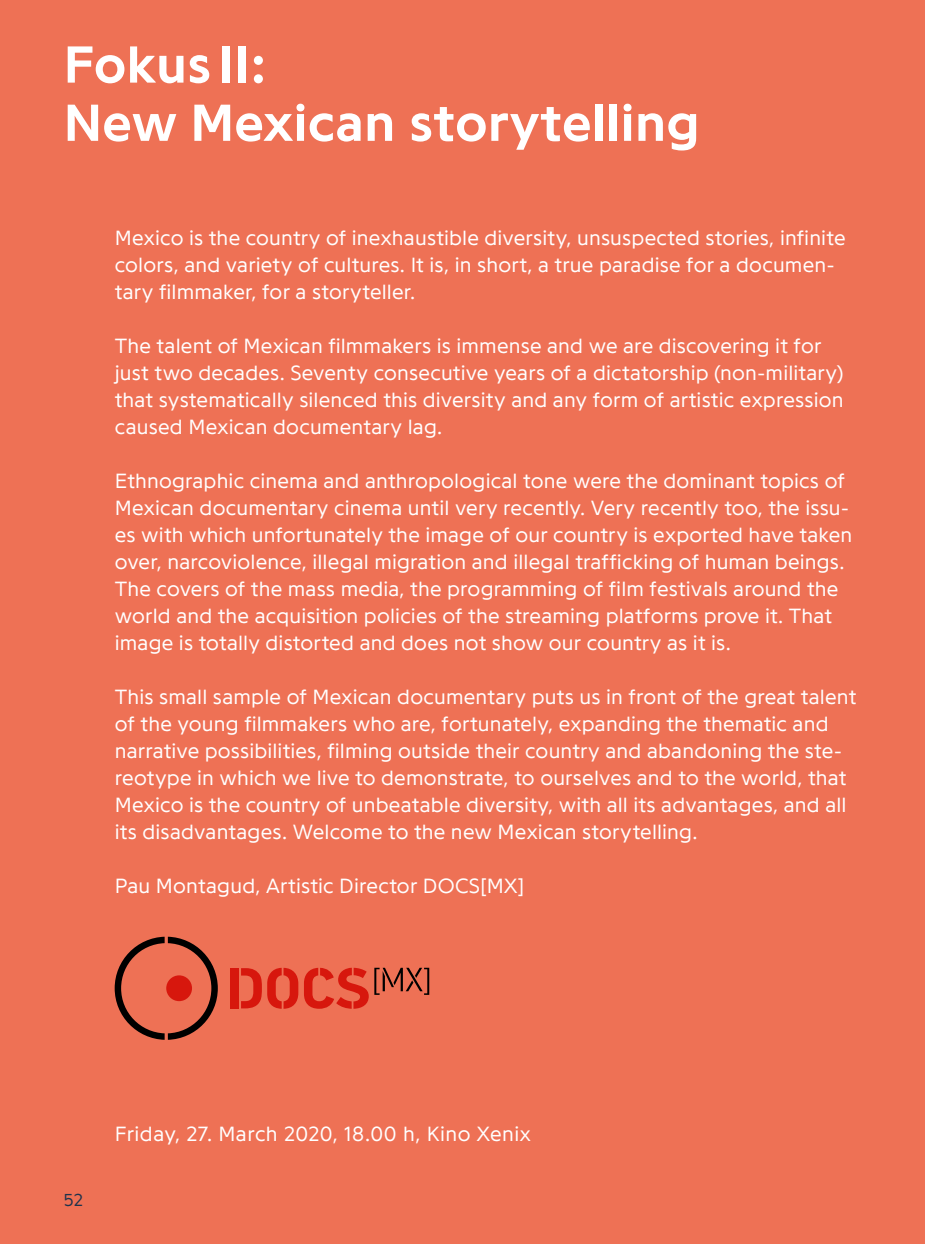
<style>
.page{position:relative;width:925px;height:1244px;background:#ee7155}
.page>*{position:absolute;margin:0;border:0;box-sizing:border-box;transform-origin:0 0}
.t1{font:700 54px/58.3px "Programme";letter-spacing:.02em;color:#fff}
.t2{font:300 21.38px/27px "Programme";letter-spacing:.01em;color:#fff}
.t3{font:300 18px "Programme";color:#1f334c}
</style>
<div class="page">
<div style="left:231px;top:968px;width:8px;height:40px;background:#d7170d"></div>
<svg style="left:241px;top:968px;width:57px;height:41px"></svg>
<svg style="left:304px;top:968px;width:125px;height:41px"></svg>
<svg style="left:115px;top:936px;width:103px;height:104px"></svg>
<h1 class="t1" style="left:64px;top:33px;width:637px">Fokus II:<br>New Mexican storytelling</h1>
<p class="t2" style="left:115px;top:224px;width:732px">Mexico is the country of inexhaustible diversity, unsuspected stories, infinite colors, and variety of cultures. It is, in short, a true paradise for a documen&shy;tary filmmaker, for a storyteller.</p>
<p class="t2" style="left:115px;top:332px;width:730px">The talent of Mexican filmmakers is immense and we are discovering it for just two decades. Seventy consecutive years of a dictatorship (non-military) that systematically silenced this diversity and any form of artistic expression caused Mexican documentary lag.</p>
<p class="t2" style="left:115px;top:467px;width:739px">Ethnographic cinema and anthropological tone were the dominant topics of Mexican documentary cinema until very recently. Very recently too, the issu&shy;es with which unfortunately the image of our country is exported have taken over, narcoviolence, illegal migration and illegal trafficking of human beings.<br>The covers of the mass media, the programming of film festivals around the world and the acquisition policies of the streaming platforms prove it. That image is totally distorted and does not show our country as it is.</p>
<p class="t2" style="left:115px;top:683px;width:743px">This small sample of Mexican documentary puts us in front of the great talent of the young filmmakers who are, fortunately, expanding the thematic and narrative possibilities, filming outside their country and abandoning the ste&shy;reotype in which we live to demonstrate, to ourselves and to the world, that Mexico is the country of unbeatable diversity, with all its advantages, and all its disadvantages. Welcome to the new Mexican storytelling.</p>
<p class="t2" style="left:115px;top:872px;width:411px">Pau Montagud, Artistic Director DOCS[MX]</p>
<p class="t3" style="left:64px;top:1188px;width:21px">52</p>
<p class="t2" style="left:115px;top:1119px;width:417px">Friday, 27. March 2020, 18.00 h, Kino Xenix</p>
</div>
